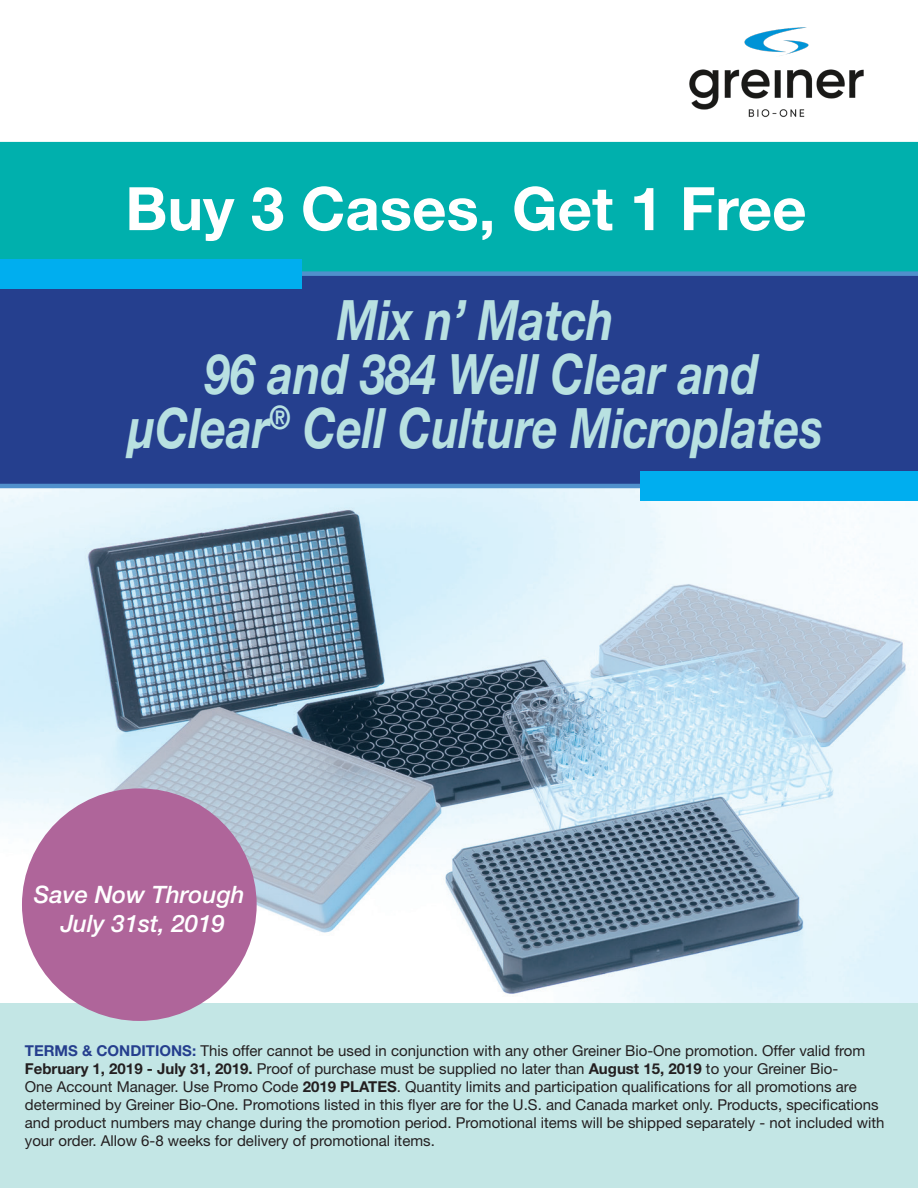
<style>
.page{position:relative;width:918px;height:1188px;background:#fff}
.page>*{position:absolute;margin:0;border:0;box-sizing:border-box;transform-origin:0 0}
.t1{font:700 60px "Helvetica Neue LT Std";color:#fff}
.t2{font:italic 700 55.8px "Helvetica Neue LT Std";color:#b8e1e1;scale:.81 1}
.t3{font:italic 500 24px "Helvetica Neue LT Std";color:#fff}
.t4{font:15px/18px "Helvetica Neue LT Std";color:#231f20}
.s1{font-weight:700;color:#253f8e}
.s2{font-weight:700}
</style>
<div class="page">
<div style="left:0;top:1002px;width:918px;height:186px;background:#c3e6e5"></div>
<img style="left:0;top:488px;width:918px;height:514px">
<div style="left:0;top:141px;width:918px;height:130px;background:#00b0ad"></div>
<img style="left:689px;top:27px;width:175px;height:91px">
<div style="left:0;top:271px;width:918px;height:217px;background:#253f8e"></div>
<div style="left:0;top:259px;width:302px;height:29px;background:#00aeef"></div>
<div style="left:640px;top:471px;width:278px;height:30px;background:#00aeef"></div>
<div style="left:22px;top:788px;width:235px;height:233px;background:#af659a;border-radius:50%"></div>
<p class="t1" style="left:125px;top:172px;width:683px">Buy 3 Cases, Get 1 Free</p>
<p class="t2" style="left:337px;top:285px;width:343px">Mix n’ Match</p>
<p class="t2" style="left:205px;top:339px;width:685px">96 and 384 Well Clear and</p>
<p class="t2" style="left:128px;top:393px;width:860px">µClear<sup>®</sup> Cell Culture Microplates</p>
<p class="t3" style="left:34px;top:881px;width:212px">Save Now Through</p>
<p class="t3" style="left:60px;top:909px;width:166px">July 31st, 2019</p>
<p class="t4" style="left:25px;top:1041px;width:861px"><span class="s1">TERMS &amp; CONDITIONS:</span> This offer cannot be used in conjunction with any other Greiner Bio-One promotion. Offer valid from <span class="s2">February 1, 2019 - July 31, 2019.</span> Proof of purchase must be supplied no later than <span class="s2">August 15, 2019</span> to your Greiner Bio-<br>One Account Manager. Use Promo Code <span class="s2">2019 PLATES</span>. Quantity limits and participation qualifications for all promotions are determined by Greiner Bio-One. Promotions listed in this flyer are for the U.S. and Canada market only. Products, specifications and product numbers may change during the promotion period. Promotional items will be shipped separately - not included with your order. Allow 6-8 weeks for delivery of promotional items.</p>
</div>
